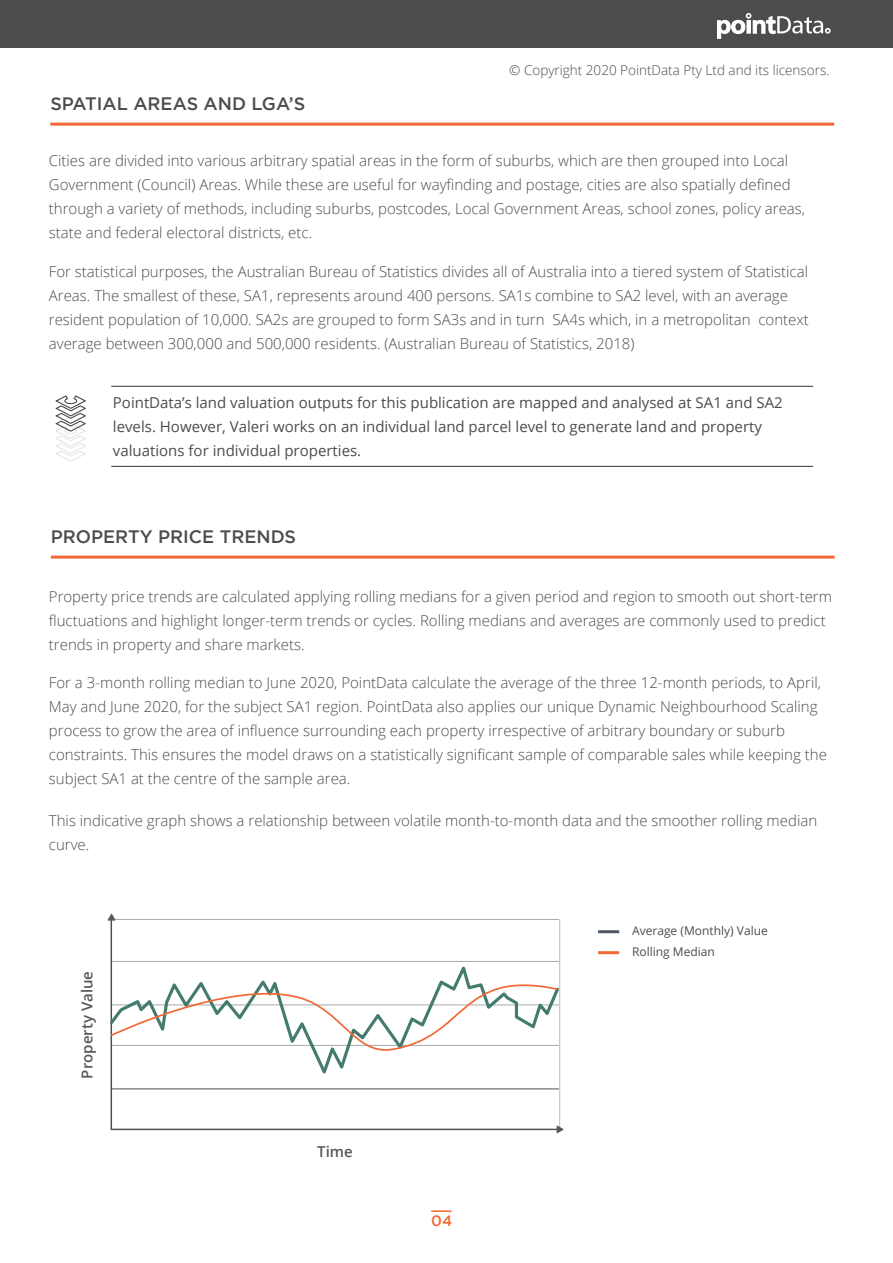
<style>
.page{position:relative;width:893px;height:1263px;background:#fff}
.page>*{position:absolute;margin:0;border:0;box-sizing:border-box;transform-origin:0 0}
.t1{font:500 18px "Gotham";color:#4c4c4e}
.t2{font:300 15px/24px "Open Sans";color:#4c4c4e}
.t3{font:15px/24px "Open Sans";color:#4c4c4e}
.t4{font:600 15px "Open Sans";color:#57585a}
.t5{font:500 15px "Gotham";color:#f26936}
.t6{font:300 13.5px "Open Sans";color:#4c4c4e}
.t7{font:12px/21px "Open Sans";color:#4c4c4e}
</style>
<div class="page">
<div style="left:0;top:0;width:893px;height:47px;background:#4c4c4e"></div>
<svg style="left:717px;top:13px;width:114px;height:26px"></svg>
<hr style="left:51px;top:556px;width:784px;height:3px;background:#f26936">
<hr style="left:50px;top:123px;width:784px;height:3px;background:#f26936">
<hr style="left:431px;top:1210px;width:20px;height:2px;background:#f26936">
<svg style="left:55px;top:395px;width:32px;height:67px"></svg>
<hr style="left:111px;top:466px;width:702px;height:1px;background:#4c4c4e">
<hr style="left:111px;top:386px;width:702px;height:1px;background:#4c4c4e">
<hr style="left:559px;top:919px;width:1px;height:211px;background:#bbbdbf">
<hr style="left:111px;top:1089px;width:448px;height:1px;background:#505050">
<hr style="left:111px;top:919px;width:448px;height:1px;background:#a7a9ab">
<hr style="left:111px;top:919px;width:1px;height:211px;background:#505050">
<hr style="left:111px;top:1129px;width:448px;height:1px;background:#505050">
<svg style="left:108px;top:914px;width:7px;height:6px"></svg>
<svg style="left:557px;top:1126px;width:6px;height:7px"></svg>
<svg style="left:110px;top:959px;width:451px;height:121px"></svg>
<svg style="left:110px;top:968px;width:449px;height:87px"></svg>
<hr style="left:598px;top:930px;width:21px;height:3px;background:#4e5762">
<hr style="left:598px;top:951px;width:21px;height:3px;background:#f26936">
<p class="t1" style="left:50px;top:93px;width:256px">SPATIAL AREAS AND LGA’S</p>
<p class="t6" style="left:509px;top:65px;width:322px">© Copyright 2020 PointData Pty Ltd and its licensors.</p>
<p class="t2" style="left:49px;top:150px;width:758px">Cities are divided into various arbitrary spatial areas in the form of suburbs, which are then grouped into Local Government (Council) Areas. While these are useful for wayfinding and postage, cities are also spatially defined through a variety of methods, including suburbs, postcodes, Local Government Areas, school zones, policy areas, state and federal electoral districts, etc.</p>
<p class="t2" style="left:49px;top:259px;width:762px">For statistical purposes, the Australian Bureau of Statistics divides all of Australia into a tiered system of Statistical Areas. The smallest of these, SA1, represents around 400 persons. SA1s combine to SA2 level, with an average resident population of 10,000. SA2s are grouped to form SA3s and in turn SA4s which, in a metropolitan context average between 300,000 and 500,000 residents. (Australian Bureau of Statistics, 2018)</p>
<p class="t3" style="left:113px;top:392px;width:671px">PointData’s land valuation outputs for this publication are mapped and analysed at SA1 and SA2 levels. However, Valeri works on an individual land parcel level to generate land and property valuations for individual properties.</p>
<p class="t1" style="left:51px;top:526px;width:247px">PROPERTY PRICE TRENDS</p>
<p class="t2" style="left:49px;top:586px;width:785px">Property price trends are calculated applying rolling medians for a given period and region to smooth out short-term fluctuations and highlight longer-term trends or cycles. Rolling medians and averages are commonly used to predict trends in property and share markets.</p>
<p class="t2" style="left:49px;top:672px;width:780px">For a 3-month rolling median to June 2020, PointData calculate the average of the three 12-month periods, to April, May and June 2020, for the subject SA1 region. PointData also applies our unique Dynamic Neighbourhood Scaling process to grow the area of influence surrounding each property irrespective of arbitrary boundary or suburb constraints. This ensures the model draws on a statistically significant sample of comparable sales while keeping the subject SA1 at the centre of the sample area.</p>
<p class="t2" style="left:49px;top:810px;width:770px">This indicative graph shows a relationship between volatile month-to-month data and the smoother rolling median curve.</p>
<p class="t4" style="left:81px;top:1078px;width:109px;rotate:-90deg">Property Value</p>
<p class="t4" style="left:317px;top:1146px;width:37px">Time</p>
<p class="t5" style="left:431px;top:1212px;width:23px">04</p>
<p class="t7" style="left:632px;top:922px;width:137px">Average (Monthly) Value<br>Rolling Median</p>
</div>
